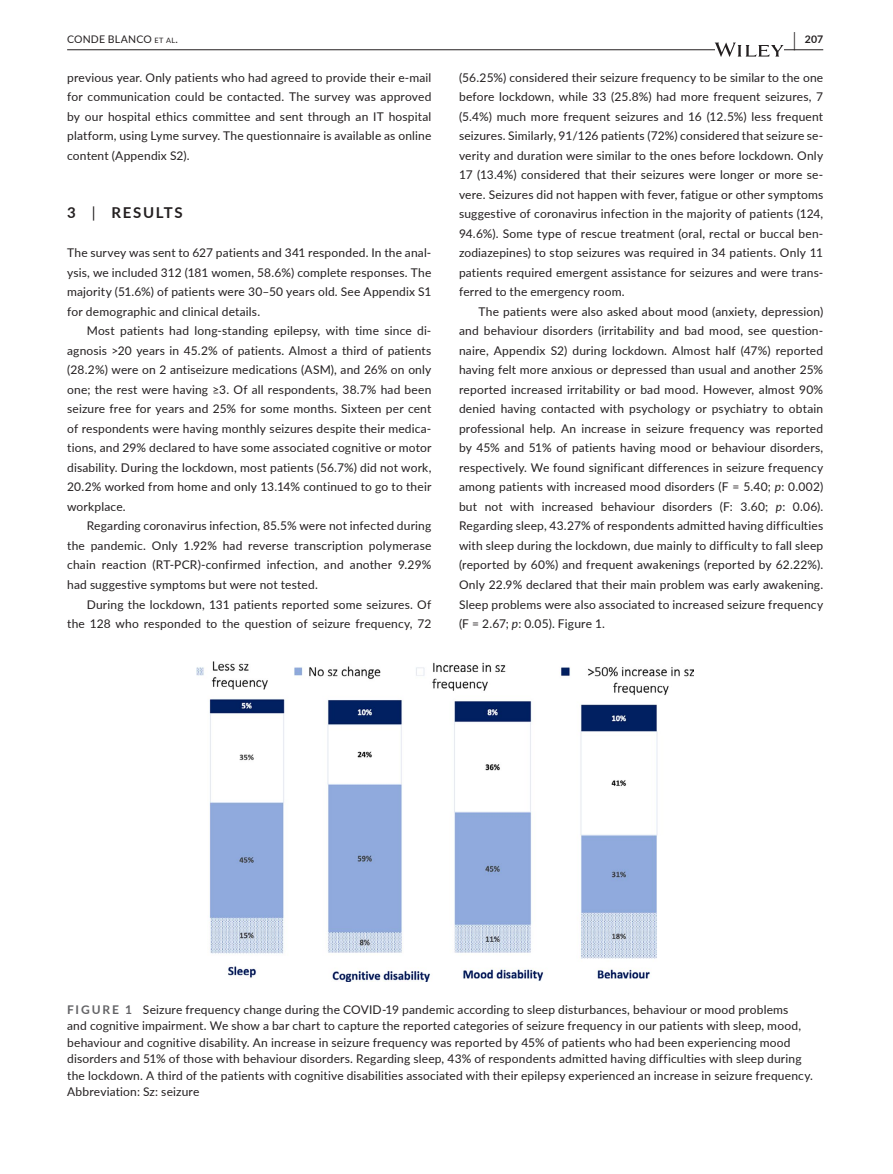
<style>
.page{position:relative;width:893px;height:1174px;background:#fff}
.page>*{position:absolute;margin:0;border:0;box-sizing:border-box;transform-origin:0 0}
.t1{font:700 15px "Lato";letter-spacing:.105em;color:#231f20}
.t2{font:12px/19.5px "Lato";letter-spacing:.015em;color:#231f20;text-align:justify}
.t3{font:10.5px "Lato";letter-spacing:.02em;color:#231f20}
.t4{font:700 10.5px "Lato";color:#231f20}
.s1{font-size:7.35px}
.s2{font-size:19.5px}
.s3{font-style:italic}
.s4{font-weight:400}
.s5{font-weight:700;color:#636366}
</style>
<div class="page">
<hr style="left:67px;top:49px;width:756px;height:1px;background:#231f20">
<svg style="left:715px;top:43px;width:68px;height:14px"></svg>
<img style="left:196px;top:662px;width:498px;height:319px">
<p class="t3" style="left:67px;top:32px;width:112px">CONDE BLANCO <span class="s1">et al</span>.</p>
<p class="t4" style="left:793px;top:32px;width:31px"><span class="s2">|</span> 207</p>
<p class="t2" style="left:67px;top:67px;width:366px">previous year. Only patients who had agreed to provide their e-mail for communication could be contacted. The survey was approved by our hospital ethics committee and sent through an IT hospital platform, using Lyme survey. The questionnaire is available as online content (Appendix S2).</p>
<p class="t2" style="left:459px;top:67px;width:366px">(56.25%) considered their seizure frequency to be similar to the one before lockdown, while 33 (25.8%) had more frequent seizures, 7 (5.4%) much more frequent seizures and 16 (12.5%) less frequent seizures. Similarly, 91/126 patients (72%) considered that seizure se&shy;verity and duration were similar to the ones before lockdown. Only 17 (13.4%) considered that their seizures were longer or more se&shy;vere. Seizures did not happen with fever, fatigue or other symptoms suggestive of coronavirus infection in the majority of patients (124, 94.6%). Some type of rescue treatment (oral, rectal or buccal ben&shy;zodiazepines) to stop seizures was required in 34 patients. Only 11 patients required emergent assistance for seizures and were trans&shy;ferred to the emergency room.</p>
<p class="t2" style="left:459px;top:301px;width:366px;text-indent:20px">The patients were also asked about mood (anxiety, depression) and behaviour disorders (irritability and bad mood, see question&shy;naire, Appendix S2) during lockdown. Almost half (47%) reported having felt more anxious or depressed than usual and another 25% reported increased irritability or bad mood. However, almost 90% denied having contacted with psychology or psychiatry to obtain professional help. An increase in seizure frequency was reported by 45% and 51% of patients having mood or behaviour disorders, respectively. We found significant differences in seizure frequency among patients with increased mood disorders (F = 5.40; <span class="s3">p</span>: 0.002) but not with increased behaviour disorders (F: 3.60; <span class="s3">p</span>: 0.06).<br>Regarding sleep, 43.27% of respondents admitted having difficulties with sleep during the lockdown, due mainly to difficulty to fall sleep (reported by 60%) and frequent awakenings (reported by 62.22%).<br>Only 22.9% declared that their main problem was early awakening.<br>Sleep problems were also associated to increased seizure frequency (F = 2.67; <span class="s3">p</span>: 0.05). Figure 1.</p>
<p class="t1" style="left:67px;top:202px;width:117px">3 <span class="s4">|</span> RESULTS</p>
<p class="t2" style="left:67px;top:243px;width:366px">The survey was sent to 627 patients and 341 responded. In the anal&shy;ysis, we included 312 (181 women, 58.6%) complete responses. The majority (51.6%) of patients were 30–50 years old. See Appendix S1 for demographic and clinical details.</p>
<p class="t2" style="left:67px;top:321px;width:366px;text-indent:20px">Most patients had long-standing epilepsy, with time since di&shy;agnosis &gt;20 years in 45.2% of patients. Almost a third of patients (28.2%) were on 2 antiseizure medications (ASM), and 26% on only one; the rest were having ≥3. Of all respondents, 38.7% had been seizure free for years and 25% for some months. Sixteen per cent of respondents were having monthly seizures despite their medica&shy;tions, and 29% declared to have some associated cognitive or motor disability. During the lockdown, most patients (56.7%) did not work, 20.2% worked from home and only 13.14% continued to go to their workplace.</p>
<p class="t2" style="left:67px;top:516px;width:366px;text-indent:20px">Regarding coronavirus infection, 85.5% were not infected during the pandemic. Only 1.92% had reverse transcription polymerase chain reaction (RT-PCR)-confirmed infection, and another 9.29% had suggestive symptoms but were not tested.</p>
<p class="t2" style="left:67px;top:594px;width:366px;text-align:right">During the lockdown, 131 patients reported some seizures. Of the 128 who responded to the question of seizure frequency, 72</p>
<p class="t2" style="left:67px;top:1000px;width:747px;line-height:16.5px;text-align:left"><span class="s5">FIGURE 1</span> Seizure frequency change during the COVID-19 pandemic according to sleep disturbances, behaviour or mood problems<br>and cognitive impairment. We show a bar chart to capture the reported categories of seizure frequency in our patients with sleep, mood, behaviour and cognitive disability. An increase in seizure frequency was reported by 45% of patients who had been experiencing mood disorders and 51% of those with behaviour disorders. Regarding sleep, 43% of respondents admitted having difficulties with sleep during the lockdown. A third of the patients with cognitive disabilities associated with their epilepsy experienced an increase in seizure frequency.<br>Abbreviation: Sz: seizure</p>
</div>
